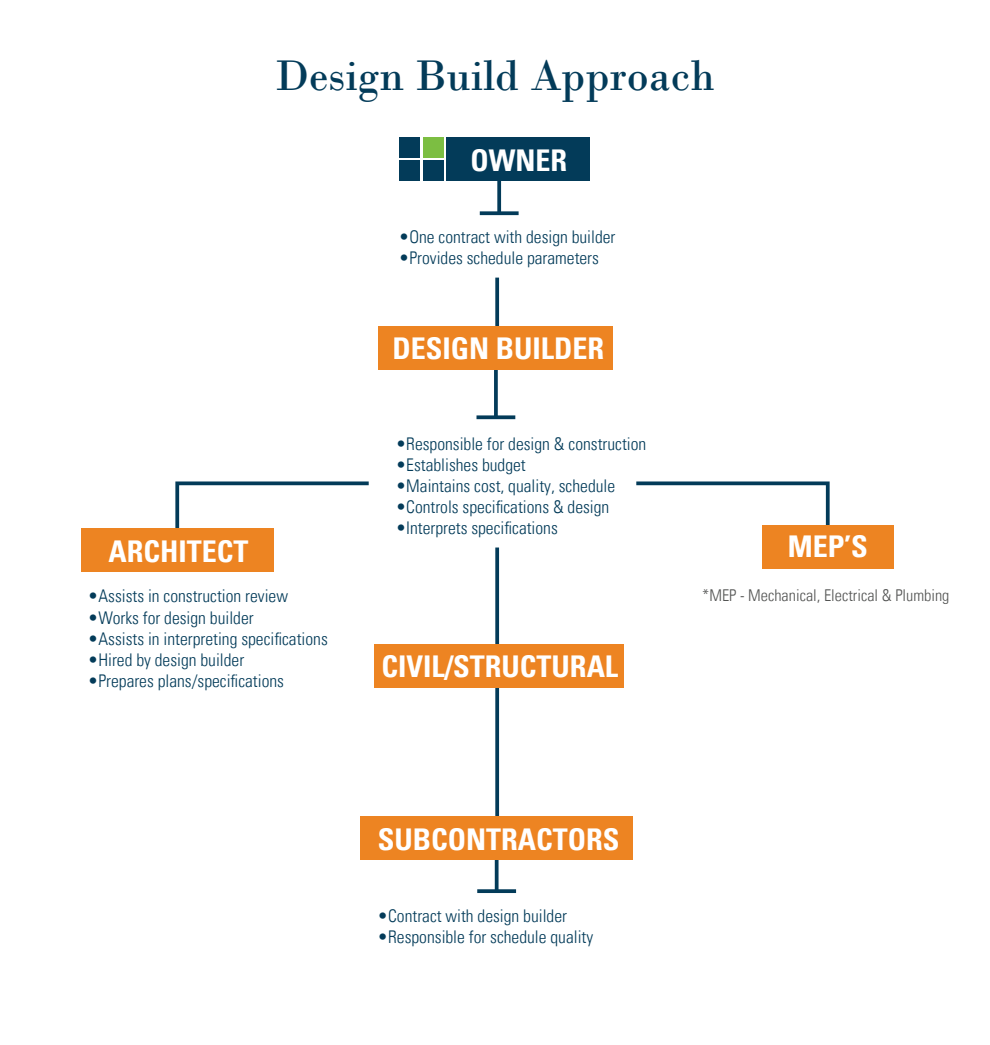
<style>
.page{position:relative;width:990px;height:1045px;background:#fff}
.page>*{position:absolute;margin:0;border:0;box-sizing:border-box;transform-origin:0 0}
.t1{font:45px "Bodoni";color:#033b59}
.t2{font:700 condensed 30px "Univers LT";color:#fff}
.t3{font:17.5px "Univers Com 47 Light Cond";color:#033b59}
.t4{font:16.25px "Univers Com 47 Light Cond";color:#535453}
</style>
<div class="page">
<svg style="left:495px;top:547px;width:4px;height:269px"></svg>
<svg style="left:495px;top:860px;width:4px;height:29px"></svg>
<svg style="left:477px;top:889px;width:39px;height:4px"></svg>
<svg style="left:495px;top:278px;width:4px;height:48px"></svg>
<svg style="left:636px;top:481px;width:194px;height:44px"></svg>
<svg style="left:175px;top:481px;width:194px;height:47px"></svg>
<svg style="left:497px;top:181px;width:4px;height:30px"></svg>
<svg style="left:480px;top:211px;width:39px;height:4px"></svg>
<svg style="left:494px;top:370px;width:4px;height:45px"></svg>
<svg style="left:477px;top:415px;width:38px;height:4px"></svg>
<div style="left:400px;top:138px;width:20px;height:20px;background:#033b59"></div>
<div style="left:423px;top:138px;width:21px;height:20px;background:#7cbe42"></div>
<div style="left:400px;top:161px;width:20px;height:20px;background:#033b59"></div>
<div style="left:423px;top:161px;width:21px;height:20px;background:#033b59"></div>
<div style="left:447px;top:138px;width:143px;height:43px;background:#033b59"></div>
<div style="left:81px;top:528px;width:193px;height:43px;background:#ed8422"></div>
<div style="left:379px;top:326px;width:234px;height:44px;background:#ed8422"></div>
<div style="left:360px;top:816px;width:273px;height:44px;background:#ed8422"></div>
<div style="left:762px;top:525px;width:132px;height:44px;background:#ed8422"></div>
<div style="left:374px;top:644px;width:250px;height:43px;background:#ed8422"></div>
<h1 class="t1" style="left:275px;top:49px;width:441px">Design Build Approach</h1>
<h2 class="t2" style="left:471px;top:142px;width:98px">OWNER</h2>
<p class="t3" style="left:399px;top:227px;width:218px">•One contract with design builder</p>
<p class="t3" style="left:399px;top:248px;width:202px">•Provides schedule parameters</p>
<h2 class="t2" style="left:109px;top:533px;width:142px">ARCHITECT</h2>
<p class="t3" style="left:88px;top:586px;width:202px">•Assists in construction review</p>
<p class="t3" style="left:88px;top:607px;width:167px">•Works for design builder</p>
<p class="t3" style="left:88px;top:628px;width:241px">•Assists in interpreting specifications</p>
<p class="t3" style="left:88px;top:649px;width:158px">•Hired by design builder</p>
<p class="t3" style="left:88px;top:670px;width:198px">•Prepares plans/specifications</p>
<h2 class="t2" style="left:393px;top:330px;width:213px">DESIGN BUILDER</h2>
<p class="t3" style="left:396px;top:433px;width:252px">•Responsible for design &amp; construction</p>
<p class="t3" style="left:396px;top:454px;width:132px">•Establishes budget</p>
<p class="t3" style="left:396px;top:475px;width:221px">•Maintains cost, quality, schedule</p>
<p class="t3" style="left:396px;top:496px;width:215px">•Controls specifications &amp; design</p>
<p class="t3" style="left:396px;top:517px;width:164px">•Interprets specifications</p>
<h2 class="t2" style="left:382px;top:648px;width:238px">CIVIL/STRUCTURAL</h2>
<h2 class="t2" style="left:378px;top:821px;width:243px">SUBCONTRACTORS</h2>
<p class="t3" style="left:378px;top:905px;width:191px">•Contract with design builder</p>
<p class="t3" style="left:378px;top:926px;width:217px">•Responsible for schedule quality</p>
<h2 class="t2" style="left:788px;top:528px;width:82px">MEP’S</h2>
<p class="t4" style="left:702px;top:585px;width:249px">*MEP - Mechanical, Electrical &amp; Plumbing</p>
</div>
